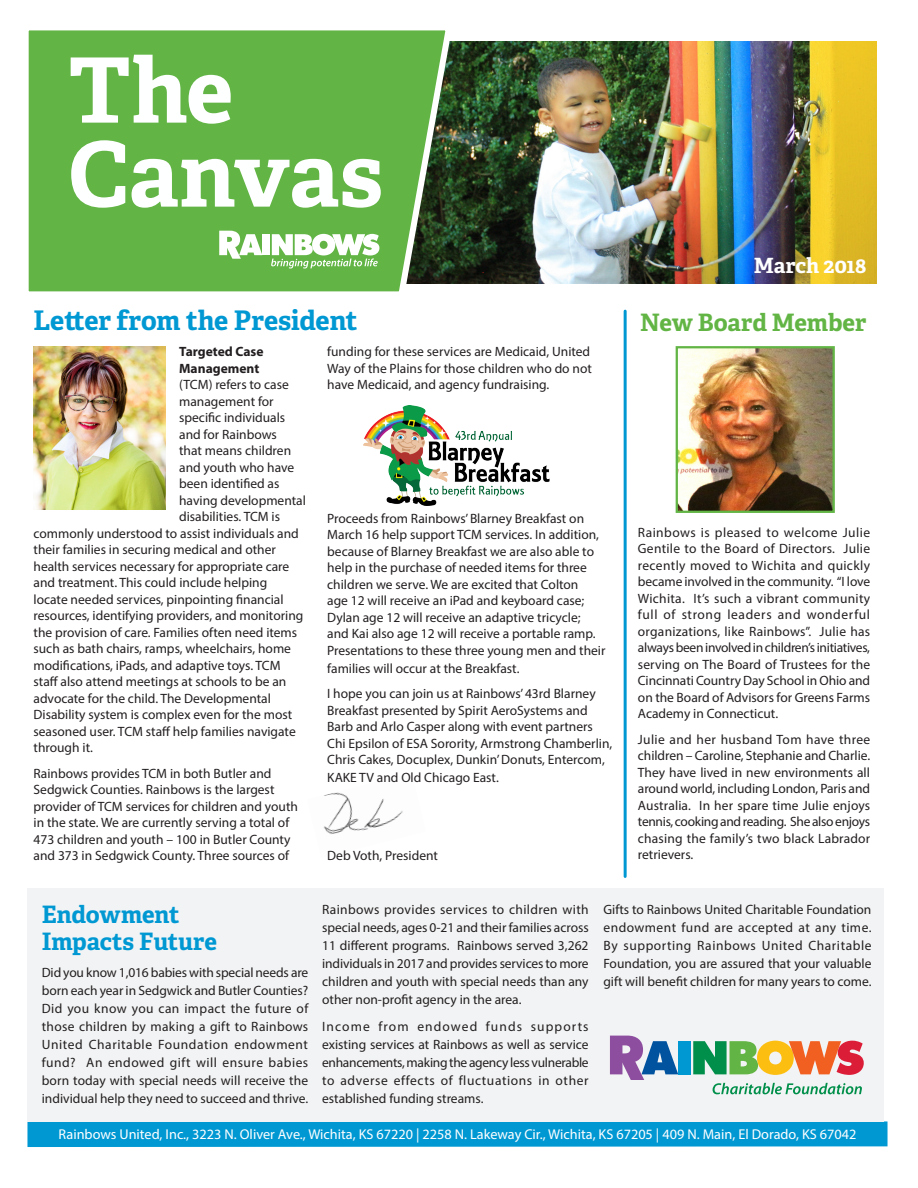
<style>
.page{position:relative;width:918px;height:1188px;background:#fff}
.page>*{position:absolute;margin:0;border:0;box-sizing:border-box;transform-origin:0 0}
.Title_main{font:700 90px/84px "Adelle PE";letter-spacing:-.005em;color:#feffff}
.Head1{font:700 27px "Adelle PE";letter-spacing:-.005em;color:#0098d3}
.Head1-2{font:700 24px/27px "Adelle PE";letter-spacing:-.01em;color:#0098d3}
.Head1-3{font:700 24px "Adelle PE";letter-spacing:-.005em;color:#62b545}
.Head1-4{font:700 21px "Adelle PE";letter-spacing:-.005em;color:#fff}
.t1{font:14.25px "Myriad Pro";color:#fff}
.t2{font:13.5px/16.5px "Myriad Pro";color:#231f20;text-align:justify}
.t3{font:700 13.5px "Myriad Pro";color:#231f20}
</style>
<div class="page">
<img style="left:456px;top:42px;width:421px;height:242px">
<svg style="left:28px;top:30px;width:428px;height:262px;background:#62af47"></svg>
<svg style="left:27px;top:1121px;width:861px;height:26px;background:#0c9cd4"></svg>
<img style="left:34px;top:346px;width:132px;height:163px">
<img style="left:323px;top:792px;width:80px;height:42px">
<div style="left:262px;top:234px;width:8px;height:21px;background:#fff"></div>
<svg style="left:219px;top:231px;width:43px;height:28px"></svg>
<svg style="left:271px;top:234px;width:108px;height:34px"></svg>
<hr style="left:624px;top:311px;width:3px;height:566px;background:#0098d3">
<div style="left:27px;top:888px;width:857px;height:233px;background:#f2f3f4"></div>
<img style="left:679px;top:349px;width:153px;height:161px">
<div style="left:676px;top:346px;width:159px;height:167px;border:2px solid #62b545"></div>
<img style="left:363px;top:405px;width:187px;height:101px">
<div style="left:678px;top:1041px;width:12px;height:33px;background:#0098d3"></div>
<svg style="left:693px;top:1041px;width:171px;height:34px"></svg>
<svg style="left:610px;top:1036px;width:68px;height:44px"></svg>
<svg style="left:713px;top:1083px;width:149px;height:11px"></svg>
<p class="Title_main" style="left:68px;top:45px;width:316px">The<br>Canvas</p>
<p class="Head1-4" style="left:754px;top:250px;width:114px">March 2018</p>
<p class="Head1" style="left:34px;top:301px;width:326px">Letter from the President</p>
<p class="Head1-3" style="left:640px;top:305px;width:228px">New Board Member</p>
<p class="t3" style="left:179px;top:343px;width:86px">Targeted Case</p>
<p class="t3" style="left:179px;top:360px;width:82px">Management</p>
<p class="t2" style="left:179px;top:376px;width:111px">(TCM) refers to case</p>
<p class="t2" style="left:179px;top:393px;width:96px">management for</p>
<p class="t2" style="left:179px;top:409px;width:108px">specific individuals</p>
<p class="t2" style="left:179px;top:426px;width:99px">and for Rainbows</p>
<p class="t2" style="left:179px;top:442px;width:114px">that means children</p>
<p class="t2" style="left:179px;top:459px;width:117px">and youth who have</p>
<p class="t2" style="left:179px;top:475px;width:102px">been identified as</p>
<p class="t2" style="left:179px;top:492px;width:128px">having developmental</p>
<p class="t2" style="left:179px;top:508px;width:102px">disabilities. TCM is</p>
<p class="t2" style="left:34px;top:525px;width:267px">commonly understood to assist individuals and</p>
<p class="t2" style="left:34px;top:541px;width:244px">their families in securing medical and other</p>
<p class="t2" style="left:34px;top:558px;width:257px">health services necessary for appropriate care</p>
<p class="t2" style="left:34px;top:574px;width:235px">and treatment. This could include helping</p>
<p class="t2" style="left:34px;top:591px;width:252px">locate needed services, pinpointing financial</p>
<p class="t2" style="left:34px;top:607px;width:271px">resources, identifying providers, and monitoring</p>
<p class="t2" style="left:34px;top:624px;width:265px">the provision of care. Families often need items</p>
<p class="t2" style="left:34px;top:640px;width:259px">such as bath chairs, ramps, wheelchairs, home</p>
<p class="t2" style="left:34px;top:657px;width:249px">modifications, iPads, and adaptive toys. TCM</p>
<p class="t2" style="left:34px;top:673px;width:254px">staff also attend meetings at schools to be an</p>
<p class="t2" style="left:34px;top:690px;width:239px">advocate for the child. The Developmental</p>
<p class="t2" style="left:34px;top:706px;width:260px">Disability system is complex even for the most</p>
<p class="t2" style="left:34px;top:723px;width:264px">seasoned user. TCM staff help families navigate</p>
<p class="t2" style="left:34px;top:739px;width:61px">through it.</p>
<p class="t2" style="left:34px;top:765px;width:266px;text-align:left">Rainbows provides TCM in both Butler and Sedgwick Counties. Rainbows is the largest provider of TCM services for children and youth in the state. We are currently serving a total of 473 children and youth – 100 in Butler County and 373 in Sedgwick County. Three sources of</p>
<p class="t2" style="left:327px;top:343px;width:266px;text-align:left">funding for these services are Medicaid, United<br>Way of the Plains for those children who do not have Medicaid, and agency fundraising.</p>
<p class="t2" style="left:327px;top:510px;width:280px;text-align:left">Proceeds from Rainbows’ Blarney Breakfast on March 16 help support TCM services. In addition, because of Blarney Breakfast we are also able to help in the purchase of needed items for three children we serve. We are excited that Colton<br>age 12 will receive an iPad and keyboard case; Dylan age 12 will receive an adaptive tricycle; and Kai also age 12 will receive a portable ramp.<br>Presentations to these three young men and their</p>
<p class="t2" style="left:327px;top:660px;width:194px">families will occur at the Breakfast.</p>
<p class="t2" style="left:327px;top:685px;width:287px;text-align:left">I hope you can join us at Rainbows’ 43rd Blarney Breakfast presented by Spirit AeroSystems and Barb and Arlo Casper along with event partners Chi Epsilon of ESA Sorority, Armstrong Chamberlin, Chris Cakes, Docuplex, Dunkin’ Donuts, Entercom,</p>
<p class="t2" style="left:327px;top:769px;width:173px">KAKE TV and Old Chicago East.</p>
<p class="t2" style="left:327px;top:847px;width:112px">Deb Voth, President</p>
<p class="t2" style="left:638px;top:524px;width:234px">Rainbows is pleased to welcome Julie Gentile to the Board of Directors. Julie recently moved to Wichita and quickly became involved in the community. “I love Wichita. It’s such a vibrant community full of strong leaders and wonderful organizations, like Rainbows”. Julie has always been involved in children’s initiatives, serving on The Board of Trustees for the Cincinnati Country Day School in Ohio and on the Board of Advisors for Greens Farms Academy in Connecticut.</p>
<p class="t2" style="left:638px;top:731px;width:234px">Julie and her husband Tom have three children – Caroline, Stephanie and Charlie.<br>They have lived in new environments all around world, including London, Paris and Australia. In her spare time Julie enjoys tennis, cooking and reading. She also enjoys chasing the family’s two black Labrador retrievers.</p>
<p class="Head1-2" style="left:42px;top:900px;width:177px">Endowment<br>Impacts Future</p>
<p class="t2" style="left:42px;top:963px;width:268px;line-height:18px">Did you know 1,016 babies with special needs are born each year in Sedgwick and Butler Counties?<br>Did you know you can impact the future of those children by making a gift to Rainbows United Charitable Foundation endowment fund? An endowed gift will ensure babies born today with special needs will receive the individual help they need to succeed and thrive.</p>
<p class="t2" style="left:322px;top:900px;width:268px;line-height:18px">Rainbows provides services to children with special needs, ages 0-21 and their families across 11 different programs. Rainbows served 3,262 individuals in 2017 and provides services to more children and youth with special needs than any other non-profit agency in the area.</p>
<p class="t2" style="left:322px;top:1017px;width:268px;line-height:18px">Income from endowed funds supports existing services at Rainbows as well as service enhancements, making the agency less vulnerable to adverse effects of fluctuations in other established funding streams.</p>
<p class="t2" style="left:604px;top:900px;width:270px;line-height:18px">Gifts to Rainbows United Charitable Foundation endowment fund are accepted at any time.<br>By supporting Rainbows United Charitable Foundation, you are assured that your valuable gift will benefit children for many years to come.</p>
<p class="t1" style="left:59px;top:1125px;width:799px">Rainbows United, Inc., 3223 N. Oliver Ave., Wichita, KS 67220 | 2258 N. Lakeway Cir., Wichita, KS 67205 | 409 N. Main, El Dorado, KS 67042</p>
</div>
